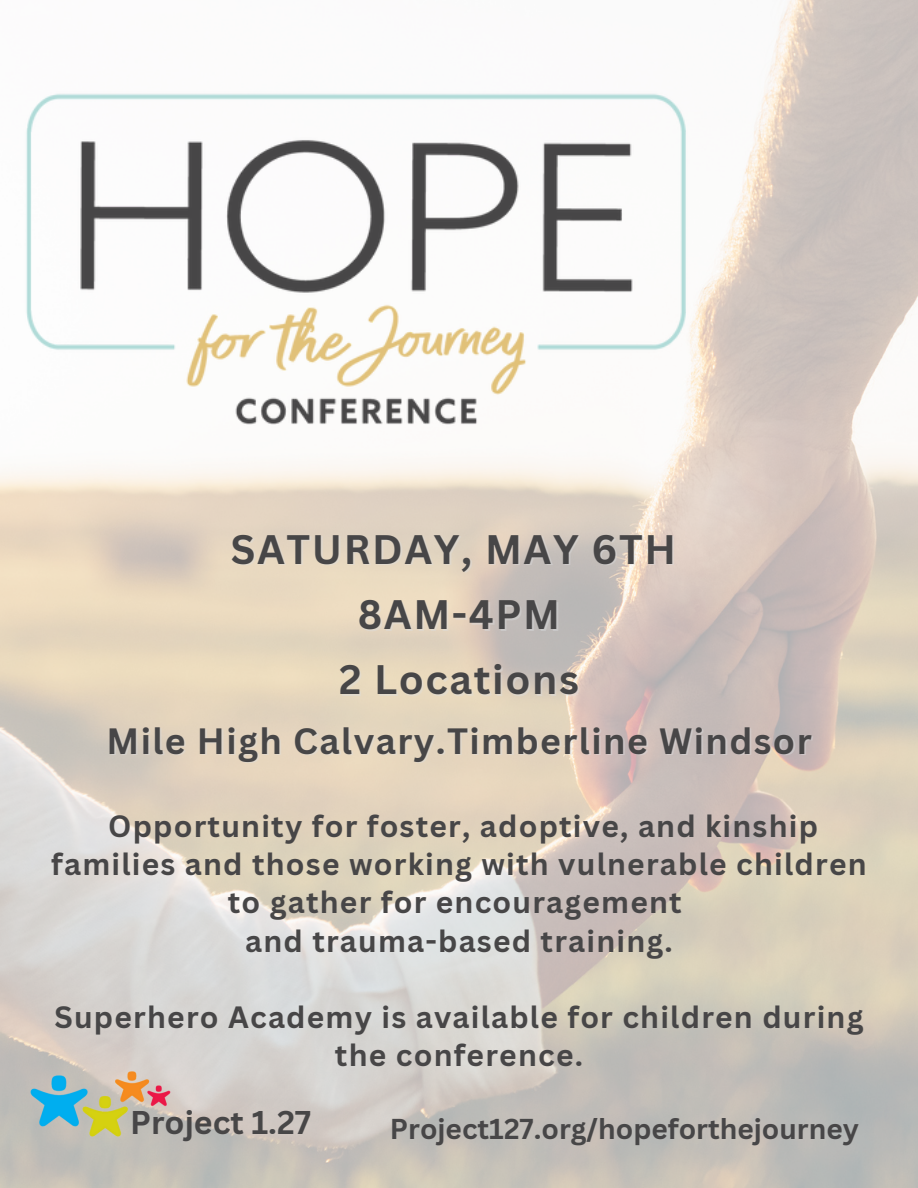
<style>
.page{position:relative;width:918px;height:1188px;background:#fff}
.page>*{position:absolute;margin:0;border:0;box-sizing:border-box;transform-origin:0 0}
.t1{font:700 40.05px/65.2px "Canva Sans";letter-spacing:.04em;color:#474647;text-align:center}
.t2{font:700 35.55px "Canva Sans";letter-spacing:.04em;color:#474647}
.t3{font:700 31.95px "Canva Sans";color:#474647}
.t4{font:700 30px/38.2px "Canva Sans";letter-spacing:.04em;color:#474647;text-align:center}
.t5{font:700 28.05px "Canva Sans";color:#474647}
</style>
<div class="page">
<img style="left:0;top:0;width:918px;height:1188px">
<img style="left:0;top:73px;width:712px;height:374px">
<img style="left:16px;top:1063px;width:173px;height:98px">
<h1 class="t1" style="left:231px;top:515px;width:447px">SATURDAY, MAY 6TH<br>8AM-4PM<br>2 Locations</h1>
<p class="t2" style="left:106px;top:716px;width:707px">Mile High Calvary.Timberline Windsor</p>
<p class="t4" style="left:51px;top:806px;width:817px">Opportunity for foster, adoptive, and kinship families and those working with vulnerable children to gather for encouragement<br>and trauma-based training.</p>
<p class="t4" style="left:55px;top:997px;width:810px">Superhero Academy is available for children during the conference.</p>
<p class="t3" style="left:130px;top:1099px;width:182px">Project 1.27</p>
<p class="t5" style="left:390px;top:1109px;width:470px">Project127.org/hopeforthejourney</p>
</div>
